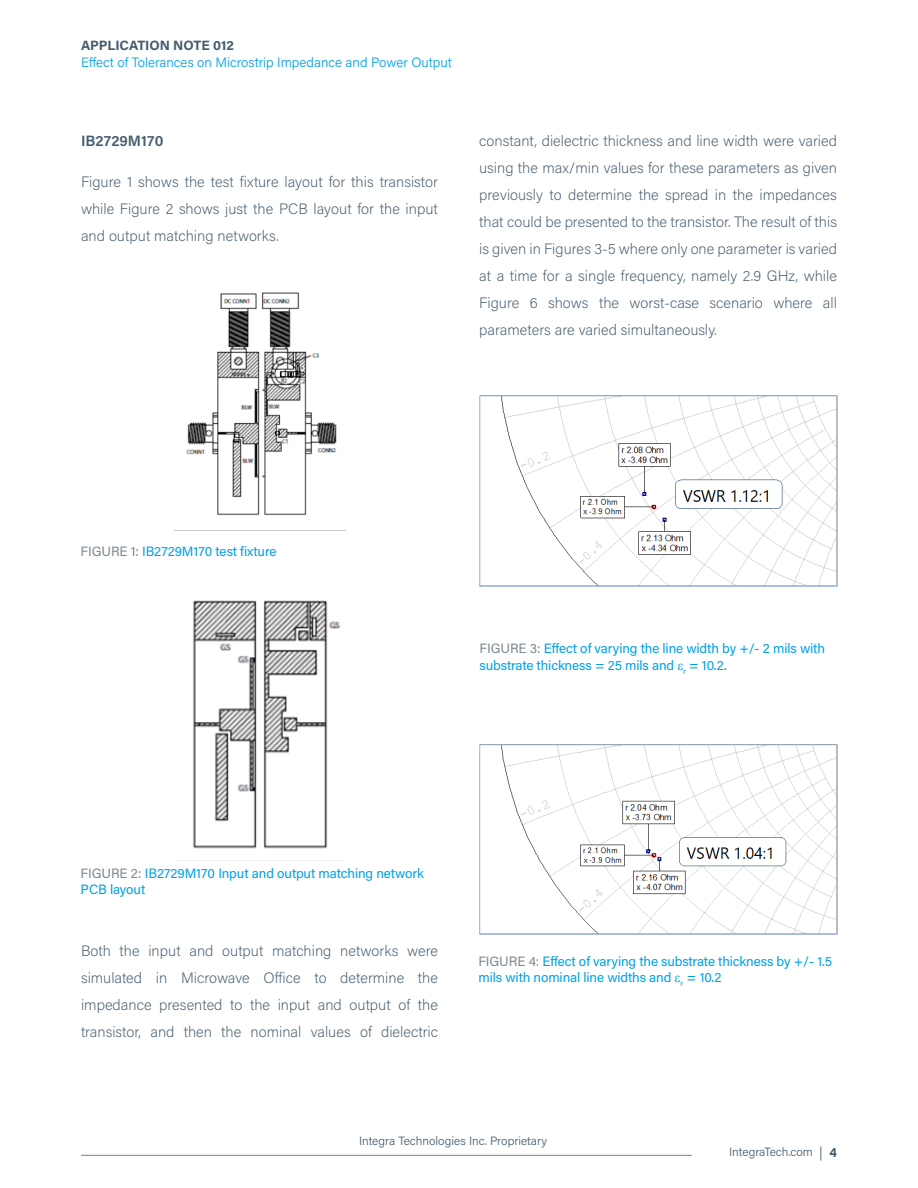
<style>
.page{position:relative;width:918px;height:1188px;background:#fff}
.page>*{position:absolute;margin:0;border:0;box-sizing:border-box;transform-origin:0 0}
.Body_Copy{font:200 15px/27px "Acumin Pro";color:#435b6d;text-align:justify}
.Body_Copy-2{font:600 15px "Acumin Pro";letter-spacing:.005em;color:#435b6d}
.t1{font:13.5px/16.2px "Acumin Pro";letter-spacing:-.01em;color:#00a1e3}
.t2{font:300 13.5px "Acumin Pro";color:#00a1e3}
.t3{font:700 13.5px "Acumin Pro";color:#435b6d}
.t4{font:300 12px "Acumin Pro";color:#435b6d}
.s1{color:#7c8991}
.s2{font-size:13.5px}
.s3{font-weight:700;font-size:13.5px}
</style>
<div class="page">
<hr style="left:81px;top:1155px;width:611px;height:1px;background:#808285">
<img style="left:186px;top:292px;width:151px;height:223px">
<img style="left:175px;top:600px;width:170px;height:261px">
<img style="left:480px;top:396px;width:357px;height:191px">
<img style="left:480px;top:744px;width:357px;height:191px">
<p class="t3" style="left:81px;top:36px;width:155px">APPLICATION NOTE 012</p>
<p class="t2" style="left:81px;top:53px;width:373px">Effect of Tolerances on Microstrip Impedance and Power Output</p>
<p class="Body_Copy-2" style="left:81px;top:130px;width:84px">IB2729M170</p>
<p class="Body_Copy" style="left:81px;top:167px;width:358px">Figure 1 shows the test fixture layout for this transistor while Figure 2 shows just the PCB layout for the input and output matching networks.</p>
<p class="Body_Copy" style="left:479px;top:127px;width:359px">constant, dielectric thickness and line width were varied using the max/min values for these parameters as given previously to determine the spread in the impedances that could be presented to the transistor. The result of this is given in Figures 3-5 where only one parameter is varied at a time for a single frequency, namely 2.9 GHz, while Figure 6 shows the worst-case scenario where all parameters are varied simultaneously.</p>
<p class="t1" style="left:81px;top:543px;width:197px"><span class="s1">FIGURE 1:</span> IB2729M170 test fixture</p>
<p class="t1" style="left:480px;top:640px;width:347px"><span class="s1">FIGURE 3:</span> Effect of varying the line width by +/- 2 mils with substrate thickness = 25 mils and <sub>r</sub> = 10.2.</p>
<p class="t1" style="left:81px;top:864px;width:345px"><span class="s1">FIGURE 2:</span> IB2729M170 Input and output matching network<br>PCB layout</p>
<p class="Body_Copy" style="left:81px;top:937px;width:359px">Both the input and output matching networks were simulated in Microwave Office to determine the impedance presented to the input and output of the transistor, and then the nominal values of dielectric</p>
<p class="t1" style="left:478px;top:952px;width:355px"><span class="s1">FIGURE 4:</span> Effect of varying the substrate thickness by +/- 1.5 mils with nominal line widths and <sub>r</sub> = 10.2</p>
<p class="t4" style="left:359px;top:1132px;width:190px">Integra Technologies Inc. Proprietary</p>
<p class="t4" style="left:729px;top:1143px;width:109px">IntegraTech.com <span class="s2">|</span> <span class="s3">4</span></p>
</div>
